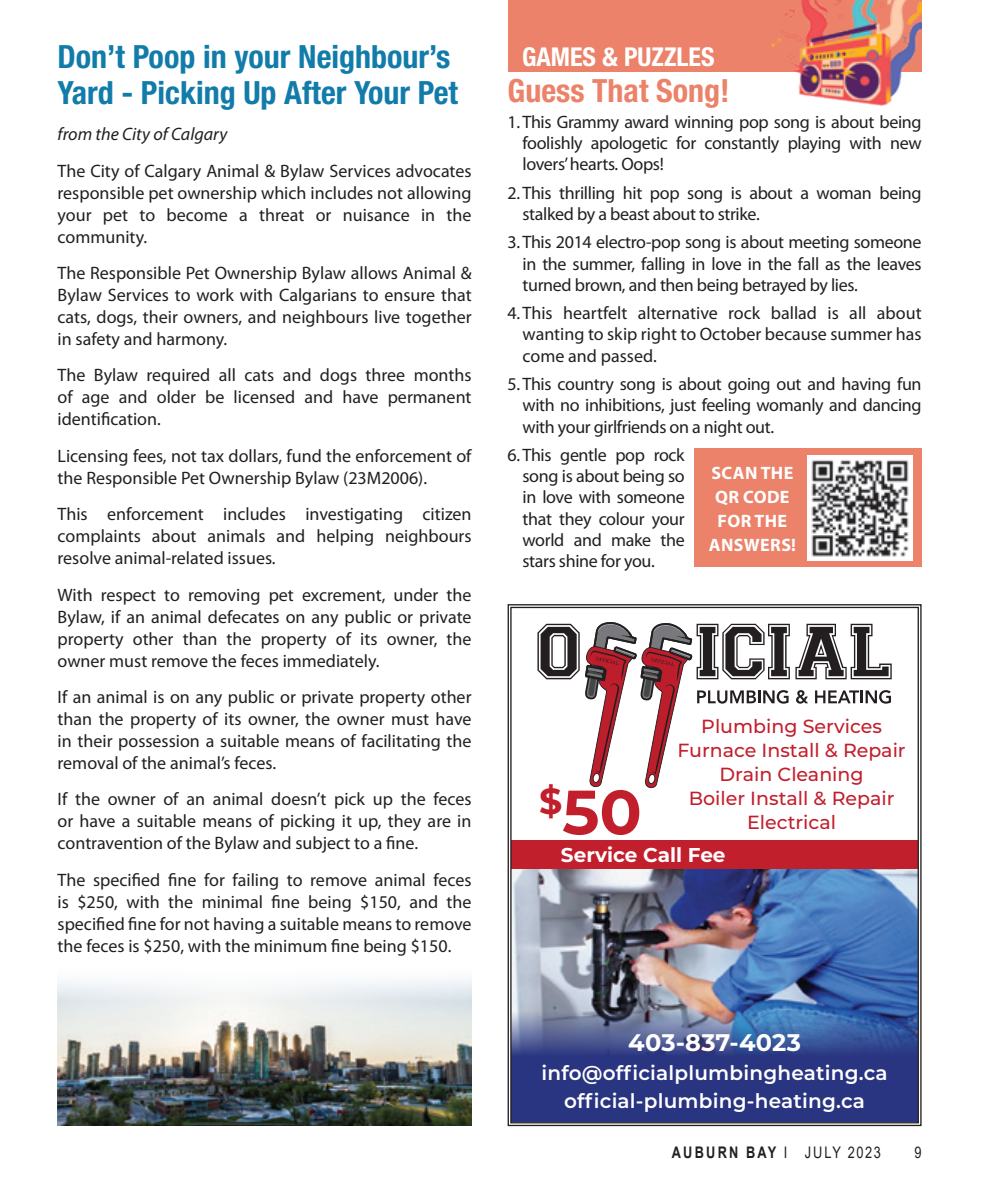
<style>
.page{position:relative;width:990px;height:1188px;background:#fff}
.page>*{position:absolute;margin:0;border:0;box-sizing:border-box;transform-origin:0 0}
.t1{font:700 62.4px "Montserrat";color:#c21f2d}
.In_Around_title{font:700 condensed 32px/36px "Helvetica Neue LT Std";color:#117caa}
.In_Around_title-2{font:700 condensed 32px "Helvetica Neue LT Std";color:#eb8269}
.t2{font:700 condensed 26px "Helvetica Neue LT Std";color:#fff}
.t3{font:700 24px "Montserrat";letter-spacing:.01em;color:#fff}
.t4{font:600 20px/28.4px "Montserrat";letter-spacing:.01em;color:#fff;text-align:center}
.t5{font:700 20px "Montserrat";color:#fff}
.t6{font:500 19px/24px "Montserrat";color:#c21f2d;text-align:center}
.Body_text{font:18px/22px "Myriad Pro";color:#231f20;text-align:justify}
.Body_text-2{font:18px/21.2px "Myriad Pro";letter-spacing:-.02em;color:#231f20}
.Library_subhead{font:700 18px/24px "Myriad Pro";letter-spacing:.02em;color:#fff;text-align:center}
.Body_text-3{font:italic 18px "Myriad Pro";color:#231f20}
.t7{font:700 16px "Arial";letter-spacing:.175em;color:#231f20;scale:.8 1}
.t8{font:16px "Arial";color:#231f20;scale:.8 1}
.s1{font-weight:400}
</style>
<div class="page">
<img style="left:58px;top:979px;width:414px;height:147px">
<img style="left:508px;top:604px;width:414px;height:522px">
<div style="left:508px;top:0;width:414px;height:72px;background:#eb8269"></div>
<img style="left:771px;top:0;width:151px;height:106px">
<div style="left:694px;top:448px;width:228px;height:119px;background:#eb8269"></div>
<img style="left:807px;top:456px;width:105px;height:104px">
<p class="In_Around_title" style="left:58px;top:38px;width:402px">Don’t Poop in your Neighbour’s<br>Yard - Picking Up After Your Pet</p>
<p class="Body_text-3" style="left:58px;top:123px;width:171px">from the City of Calgary</p>
<p class="Body_text" style="left:58px;top:159px;width:416px">The City of Calgary Animal &amp; Bylaw Services advocates responsible pet ownership which includes not allowing your pet to become a threat or nuisance in the community.</p>
<p class="Body_text" style="left:58px;top:262px;width:416px">The Responsible Pet Ownership Bylaw allows Animal &amp; Bylaw Services to work with Calgarians to ensure that cats, dogs, their owners, and neighbours live together in safety and harmony.</p>
<p class="Body_text" style="left:58px;top:364px;width:415px">The Bylaw required all cats and dogs three months of age and older be licensed and have permanent identification.</p>
<p class="Body_text" style="left:58px;top:444px;width:415px">Licensing fees, not tax dollars, fund the enforcement of the Responsible Pet Ownership Bylaw (23M2006).</p>
<p class="Body_text" style="left:58px;top:503px;width:416px">This enforcement includes investigating citizen complaints about animals and helping neighbours resolve animal-related issues.</p>
<p class="Body_text" style="left:58px;top:583px;width:416px">With respect to removing pet excrement, under the Bylaw, if an animal defecates on any public or private property other than the property of its owner, the owner must remove the feces immediately.</p>
<p class="Body_text" style="left:58px;top:686px;width:416px">If an animal is on any public or private property other than the property of its owner, the owner must have in their possession a suitable means of facilitating the removal of the animal’s feces.</p>
<p class="Body_text" style="left:58px;top:788px;width:416px">If the owner of an animal doesn’t pick up the feces or have a suitable means of picking it up, they are in contravention of the Bylaw and subject to a fine.</p>
<p class="Body_text" style="left:58px;top:868px;width:416px">The specified fine for failing to remove animal feces is $250, with the minimal fine being $150, and the specified fine for not having a suitable means to remove the feces is $250, with the minimum fine being $150.</p>
<p class="t2" style="left:522px;top:41px;width:194px">GAMES &amp; PUZZLES</p>
<p class="In_Around_title-2" style="left:508px;top:72px;width:224px">Guess That Song!</p>
<p class="Body_text" style="left:523px;top:111px;width:401px;line-height:21.2px;text-indent:-15px">1. This Grammy award winning pop song is about being foolishly apologetic for constantly playing with new lovers’ hearts. Oops!</p>
<p class="Body_text-2" style="left:523px;top:182px;width:400px;text-indent:-15px">2. This thrilling hit pop song is about a woman being stalked by a beast about to strike.</p>
<p class="Body_text" style="left:523px;top:231px;width:401px;line-height:21.2px;text-indent:-15px">3. This 2014 electro-pop song is about meeting someone in the summer, falling in love in the fall as the leaves turned brown, and then being betrayed by lies.</p>
<p class="Body_text" style="left:523px;top:302px;width:401px;line-height:21.2px;text-indent:-15px">4. This heartfelt alternative rock ballad is all about wanting to skip right to October because summer has come and passed.</p>
<p class="Body_text" style="left:523px;top:373px;width:401px;line-height:21.2px;text-indent:-15px">5. This country song is about going out and having fun with no inhibitions, just feeling womanly and dancing with your girlfriends on a night out.</p>
<p class="Body_text" style="left:523px;top:444px;width:164px;line-height:21.2px;text-indent:-15px">6. This gentle pop rock song is about being so in love with someone that they colour your world and make the stars shine for you.</p>
<p class="Library_subhead" style="left:709px;top:460px;width:89px">SCAN THE<br>QR CODE<br>FOR THE<br>ANSWERS!</p>
<p class="t6" style="left:678px;top:714px;width:230px">Plumbing Services<br>Furnace Install &amp; Repair<br>Drain Cleaning<br>Boiler Install &amp; Repair<br>Electrical</p>
<p class="t1" style="left:539px;top:767px;width:104px"><sup>$</sup>50</p>
<p class="t5" style="left:561px;top:841px;width:166px">Service Call Fee</p>
<p class="t3" style="left:628px;top:1026px;width:174px">403-837-4023</p>
<p class="t4" style="left:541px;top:1058px;width:348px">info@officialplumbingheating.ca official-plumbing-heating.ca</p>
<p class="t7" style="left:672px;top:1141px;width:263px">AUBURN BAY <span class="s1">I JULY 2023</span></p>
<p class="t8" style="left:914px;top:1141px;width:10px">9</p>
</div>
